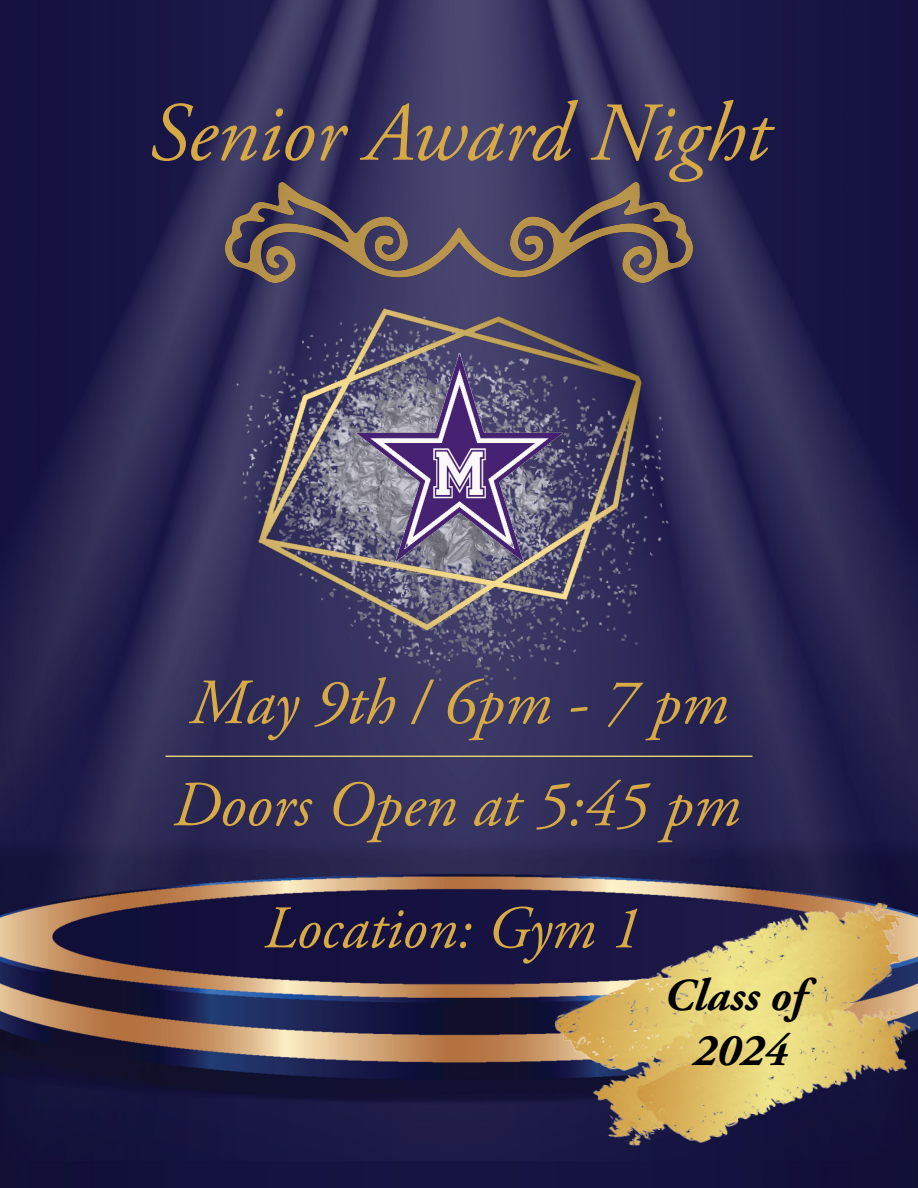
<style>
.page{position:relative;width:918px;height:1188px;background:#fff}
.page>*{position:absolute;margin:0;border:0;box-sizing:border-box;transform-origin:0 0}
.t1{font:italic 83.55px "Adobe Garamond Pro";color:#d6a945}
.t2{font:italic 64.35px "Adobe Garamond Pro";color:#d8aa45}
.t3{font:italic 60.45px "Adobe Garamond Pro";color:#d8aa45}
.t4{font:italic 700 45.6px/54.6px "Adobe Garamond Pro";color:#000;text-align:center}
</style>
<div class="page">
<img style="left:0;top:0;width:918px;height:1188px">
<img style="left:537px;top:843px;width:381px;height:345px">
<img style="left:178px;top:193px;width:548px;height:548px">
<img style="left:226px;top:183px;width:466px;height:100px">
<hr style="left:166px;top:756px;width:587px;height:1px;background:#e7d176">
<p class="t1" style="left:149px;top:83px;width:621px">Senior Award Night</p>
<p class="t2" style="left:190px;top:664px;width:539px">May 9th / 6pm - 7 pm</p>
<p class="t2" style="left:173px;top:766px;width:569px">Doors Open at 5:45 pm</p>
<p class="t3" style="left:264px;top:892px;width:379px">Location: Gym 1</p>
<p class="t4" style="left:664px;top:969px;width:142px">Class of<br>2024</p>
</div>
